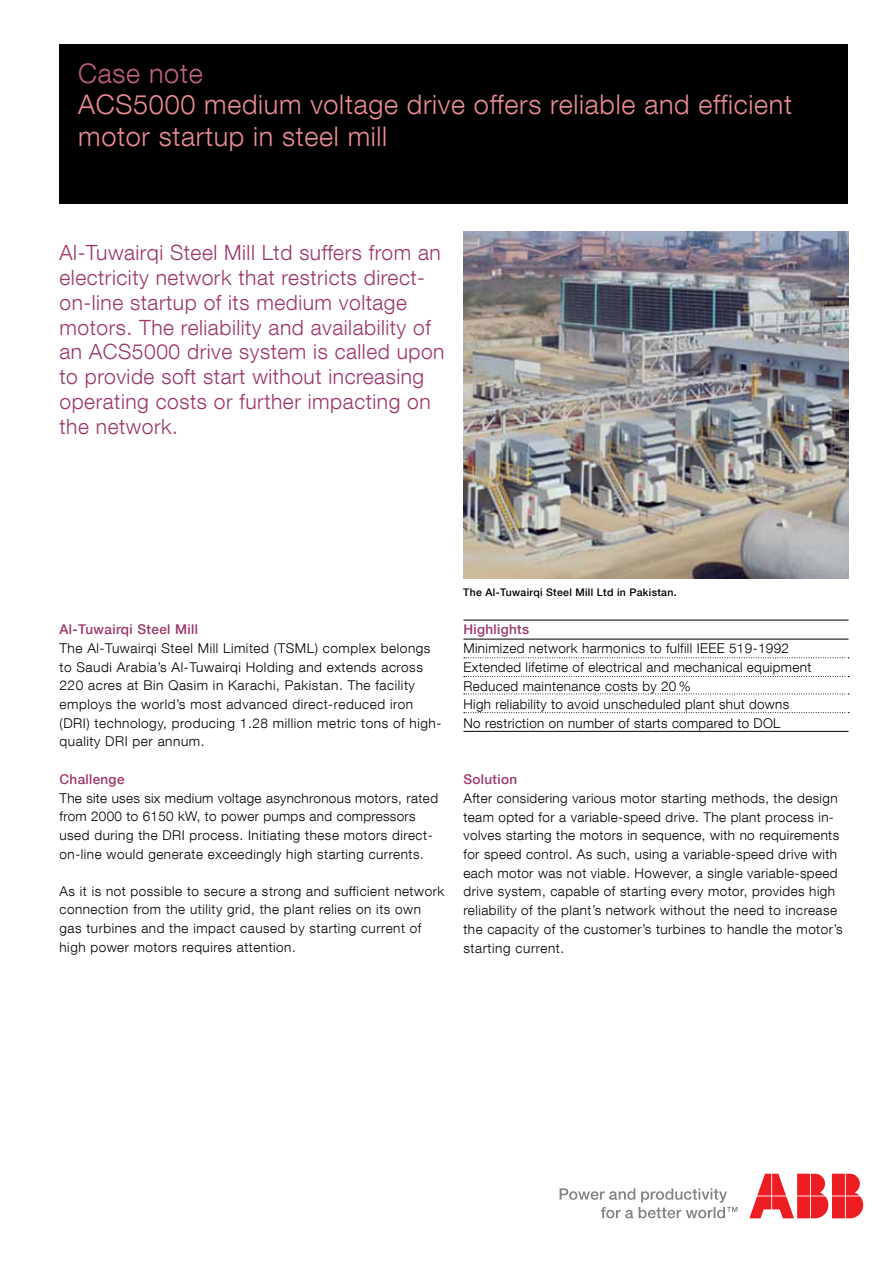
<style>
.page{position:relative;width:893px;height:1263px;background:#fff}
.page>*{position:absolute;margin:0;border:0;box-sizing:border-box;transform-origin:0 0}
.t1{font:300 27px/31.5px "ABB Neue Helvetica";letter-spacing:.025em;color:#e98c92}
.t2{font:300 27px "ABB Neue Helvetica";letter-spacing:.025em;color:#c0617d}
.t3{font:300 21px/24.8px "ABB Neue Helvetica";letter-spacing:.025em;color:#9d366c}
.t4{font:300 13.5px/18.8px "ABB Neue Helvetica";letter-spacing:.035em;color:#000}
.t5{font:500 13.5px "ABB Neue Helvetica";letter-spacing:.025em;color:#9d366c}
.t6{font:500 10.5px "ABB Neue Helvetica";letter-spacing:.03em;color:#000}
</style>
<div class="page">
<svg style="left:560px;top:1188px;width:177px;height:30px"></svg>
<svg style="left:749px;top:1174px;width:114px;height:44px"></svg>
<div style="left:60px;top:45px;width:788px;height:159px;background:#000"></div>
<hr style="left:463px;top:620px;width:385px;height:1px;background:#000">
<hr style="left:463px;top:639px;width:385px;height:1px;background:#000">
<svg style="left:464px;top:657px;width:385px;height:1px"></svg>
<svg style="left:464px;top:676px;width:385px;height:1px"></svg>
<svg style="left:464px;top:693px;width:385px;height:1px"></svg>
<svg style="left:464px;top:712px;width:385px;height:1px"></svg>
<hr style="left:463px;top:731px;width:385px;height:1px;background:#000">
<img style="left:463px;top:232px;width:385px;height:346px">
<h1 class="t2" style="left:78px;top:57px;width:126px">Case note</h1>
<h1 class="t1" style="left:78px;top:88px;width:715px">ACS5000 medium voltage drive offers reliable and efficient motor startup in steel mill</h1>
<p class="t3" style="left:60px;top:240px;width:387px">Al-Tuwairqi Steel Mill Ltd suffers from an electricity network that restricts direct&shy;on-line startup of its medium voltage motors. The reliability and availability of an ACS5000 drive system is called upon to provide soft start without increasing operating costs or further impacting on the network.</p>
<p class="t5" style="left:60px;top:621px;width:140px">Al-Tuwairqi Steel Mill</p>
<p class="t4" style="left:60px;top:639px;width:383px">The Al-Tuwairqi Steel Mill Limited (TSML) complex belongs to Saudi Arabia’s Al-Tuwairqi Holding and extends across 220 acres at Bin Qasim in Karachi, Pakistan. The facility employs the world’s most advanced direct-reduced iron (DRI) technology, producing 1.28 million metric tons of high&shy;quality DRI per annum.</p>
<p class="t5" style="left:60px;top:771px;width:66px">Challenge</p>
<p class="t4" style="left:60px;top:788px;width:380px">The site uses six medium voltage asynchronous motors, rated from 2000 to 6150 kW, to power pumps and compressors used during the DRI process. Initiating these motors direct&shy;on-line would generate exceedingly high starting currents.</p>
<p class="t4" style="left:60px;top:881px;width:386px">As it is not possible to secure a strong and sufficient network connection from the utility grid, the plant relies on its own gas turbines and the impact caused by starting current of high power motors requires attention.</p>
<p class="t6" style="left:463px;top:586px;width:215px">The Al-Tuwairqi Steel Mill Ltd in Pakistan.</p>
<p class="t5" style="left:463px;top:621px;width:67px">Highlights</p>
<p class="t4" style="left:463px;top:639px;width:349px">Minimized network harmonics to fulfill IEEE 519-1992<br>Extended lifetime of electrical and mechanical equipment Reduced maintenance costs by 20 %<br>High reliability to avoid unscheduled plant shut downs<br>No restriction on number of starts compared to DOL</p>
<p class="t5" style="left:463px;top:771px;width:55px">Solution</p>
<p class="t4" style="left:463px;top:788px;width:381px">After considering various motor starting methods, the design team opted for a variable-speed drive. The plant process in&shy;volves starting the motors in sequence, with no requirements for speed control. As such, using a variable-speed drive with each motor was not viable. However, a single variable-speed drive system, capable of starting every motor, provides high reliability of the plant’s network without the need to increase the capacity of the customer’s turbines to handle the motor’s starting current.</p>
</div>
